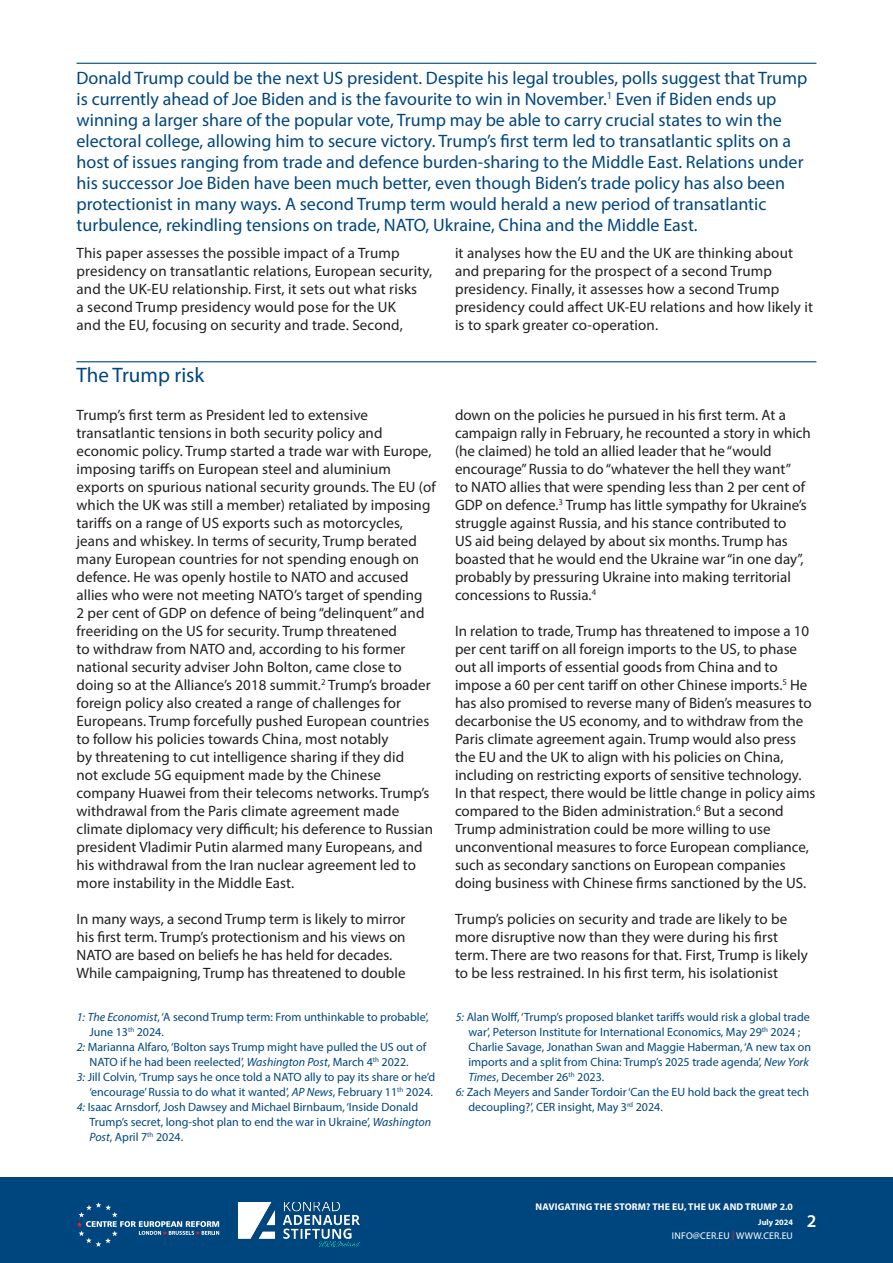
<style>
.page{position:relative;width:893px;height:1263px;background:#fff}
.page>*{position:absolute;margin:0;border:0;box-sizing:border-box;transform-origin:0 0}
.Section_Breaks{font:21px "Myriad Pro";color:#00467e}
.Intro_Paragraph{font:18px/21px "Myriad Pro";color:#00467e}
.t1{font:600 18px "Myriad Pro";color:#fff}
.Body_Copy{font:15px/18px "Myriad Pro";letter-spacing:.005em;color:#231f20}
.Footnotes{font:12px/15px "Myriad Pro";color:#00467e}
.t2{font:700 9.75px "Myriad Pro";letter-spacing:.02em;color:#fff}
.t3{font:9.75px "Myriad Pro";letter-spacing:.02em;color:#fff}
.t4{font:700 8.25px "Myriad Pro";color:#fff}
.s1{font-style:italic}
.s2{color:#ee2e22}
</style>
<div class="page">
<hr style="left:77px;top:63px;width:739px;height:1px;background:#00467e">
<hr style="left:77px;top:361px;width:739px;height:1px;background:#00467e">
<div style="left:0;top:1178px;width:893px;height:85px;background:#00467e"></div>
<svg style="left:77px;top:1202px;width:142px;height:45px"></svg>
<img style="left:237px;top:1202px;width:123px;height:46px">
<p class="Intro_Paragraph" style="left:77px;top:67px;width:732px">Donald Trump could be the next US president. Despite his legal troubles, polls suggest that Trump is currently ahead of Joe Biden and is the favourite to win in November.<sup>1</sup> Even if Biden ends up winning a larger share of the popular vote, Trump may be able to carry crucial states to win the electoral college, allowing him to secure victory. Trump’s first term led to transatlantic splits on a host of issues ranging from trade and defence burden-sharing to the Middle East. Relations under his successor Joe Biden have been much better, even though Biden’s trade policy has also been protectionist in many ways. A second Trump term would herald a new period of transatlantic turbulence, rekindling tensions on trade, NATO, Ukraine, China and the Middle East.</p>
<p class="Body_Copy" style="left:77px;top:244px;width:357px">This paper assesses the possible impact of a Trump presidency on transatlantic relations, European security, and the UK-EU relationship. First, it sets out what risks<br>a second Trump presidency would pose for the UK<br>and the EU, focusing on security and trade. Second,</p>
<p class="Body_Copy" style="left:455px;top:244px;width:360px">it analyses how the EU and the UK are thinking about and preparing for the prospect of a second Trump presidency. Finally, it assesses how a second Trump presidency could affect UK-EU relations and how likely it is to spark greater co-operation.</p>
<p class="Section_Breaks" style="left:77px;top:362px;width:129px">The Trump risk</p>
<p class="Body_Copy" style="left:77px;top:405px;width:361px">Trump’s first term as President led to extensive transatlantic tensions in both security policy and economic policy. Trump started a trade war with Europe, imposing tariffs on European steel and aluminium exports on spurious national security grounds. The EU (of which the UK was still a member) retaliated by imposing tariffs on a range of US exports such as motorcycles, jeans and whiskey. In terms of security, Trump berated many European countries for not spending enough on defence. He was openly hostile to NATO and accused allies who were not meeting NATO’s target of spending<br>2 per cent of GDP on defence of being “delinquent” and freeriding on the US for security. Trump threatened<br>to withdraw from NATO and, according to his former national security adviser John Bolton, came close to doing so at the Alliance’s 2018 summit.<sup>2</sup> Trump’s broader foreign policy also created a range of challenges for Europeans. Trump forcefully pushed European countries to follow his policies towards China, most notably<br>by threatening to cut intelligence sharing if they did<br>not exclude 5G equipment made by the Chinese company Huawei from their telecoms networks. Trump’s withdrawal from the Paris climate agreement made climate diplomacy very difficult; his deference to Russian president Vladimir Putin alarmed many Europeans, and his withdrawal from the Iran nuclear agreement led to more instability in the Middle East.</p>
<p class="Body_Copy" style="left:77px;top:909px;width:330px">In many ways, a second Trump term is likely to mirror his first term. Trump’s protectionism and his views on NATO are based on beliefs he has held for decades.<br>While campaigning, Trump has threatened to double</p>
<p class="Body_Copy" style="left:455px;top:405px;width:357px">down on the policies he pursued in his first term. At a campaign rally in February, he recounted a story in which (he claimed) he told an allied leader that he “would encourage” Russia to do “whatever the hell they want”<br>to NATO allies that were spending less than 2 per cent of GDP on defence.<sup>3</sup> Trump has little sympathy for Ukraine’s struggle against Russia, and his stance contributed to<br>US aid being delayed by about six months. Trump has boasted that he would end the Ukraine war “in one day”, probably by pressuring Ukraine into making territorial concessions to Russia.<sup>4</sup></p>
<p class="Body_Copy" style="left:455px;top:621px;width:362px">In relation to trade, Trump has threatened to impose a 10 per cent tariff on all foreign imports to the US, to phase out all imports of essential goods from China and to impose a 60 per cent tariff on other Chinese imports.<sup>5</sup> He has also promised to reverse many of Biden’s measures to decarbonise the US economy, and to withdraw from the Paris climate agreement again. Trump would also press the EU and the UK to align with his policies on China, including on restricting exports of sensitive technology.<br>In that respect, there would be little change in policy aims compared to the Biden administration.<sup>6</sup> But a second Trump administration could be more willing to use unconventional measures to force European compliance, such as secondary sanctions on European companies doing business with Chinese firms sanctioned by the US.</p>
<p class="Body_Copy" style="left:455px;top:909px;width:354px">Trump’s policies on security and trade are likely to be more disruptive now than they were during his first term. There are two reasons for that. First, Trump is likely to be less restrained. In his first term, his isolationist</p>
<p class="Footnotes" style="left:89px;top:1009px;width:341px;text-indent:-13px"><span class="s1">1: The Economist</span>, ‘A second Trump term: From unthinkable to probable’,<br>June 13<sup>th</sup> 2024.</p>
<p class="Footnotes" style="left:77px;top:1039px;width:351px;text-align:center"><span class="s1">2:</span> Marianna Alfaro, ‘Bolton says Trump might have pulled the US out of<br>NATO if he had been reelected’, <span class="s1">Washington Post</span>, March 4<sup>th</sup> 2022.</p>
<p class="Footnotes" style="left:77px;top:1069px;width:360px;text-align:right"><span class="s1">3:</span> Jill Colvin, ‘Trump says he once told a NATO ally to pay its share or he’d ‘encourage’ Russia to do what it wanted’, <span class="s1">AP News</span>, February 11<sup>th</sup> 2024.</p>
<p class="Footnotes" style="left:89px;top:1099px;width:343px;text-indent:-13px"><span class="s1">4:</span> Isaac Arnsdorf, Josh Dawsey and Michael Birnbaum, ‘Inside Donald<br>Trump’s secret, long-shot plan to end the war in Ukraine’, <span class="s1">Washington<br>Post</span>, April 7<sup>th</sup> 2024.</p>
<p class="Footnotes" style="left:468px;top:1009px;width:344px;text-indent:-13px"><span class="s1">5:</span> Alan Wolff, ‘Trump’s proposed blanket tariffs would risk a global trade war’, Peterson Institute for International Economics, May 29<sup>th</sup> 2024 ; Charlie Savage, Jonathan Swan and Maggie Haberman, ‘A new tax on imports and a split from China: Trump’s 2025 trade agenda’, <span class="s1">New York Times</span>, December 26<sup>th</sup> 2023.</p>
<p class="Footnotes" style="left:468px;top:1084px;width:342px;text-indent:-13px"><span class="s1">6:</span> Zach Meyers and Sander Tordoir ‘Can the EU hold back the great tech decoupling?’, CER insight, May 3<sup>rd</sup> 2024.</p>
<p class="t2" style="left:535px;top:1200px;width:259px">NAVIGATING THE STORM? THE EU, THE UK AND TRUMP 2.0</p>
<p class="t4" style="left:758px;top:1217px;width:36px">July 2024</p>
<p class="t3" style="left:672px;top:1229px;width:123px">INFO@CER.EU <span class="s2">|</span> WWW.CER.EU</p>
<p class="t1" style="left:807px;top:1210px;width:11px">2</p>
</div>
